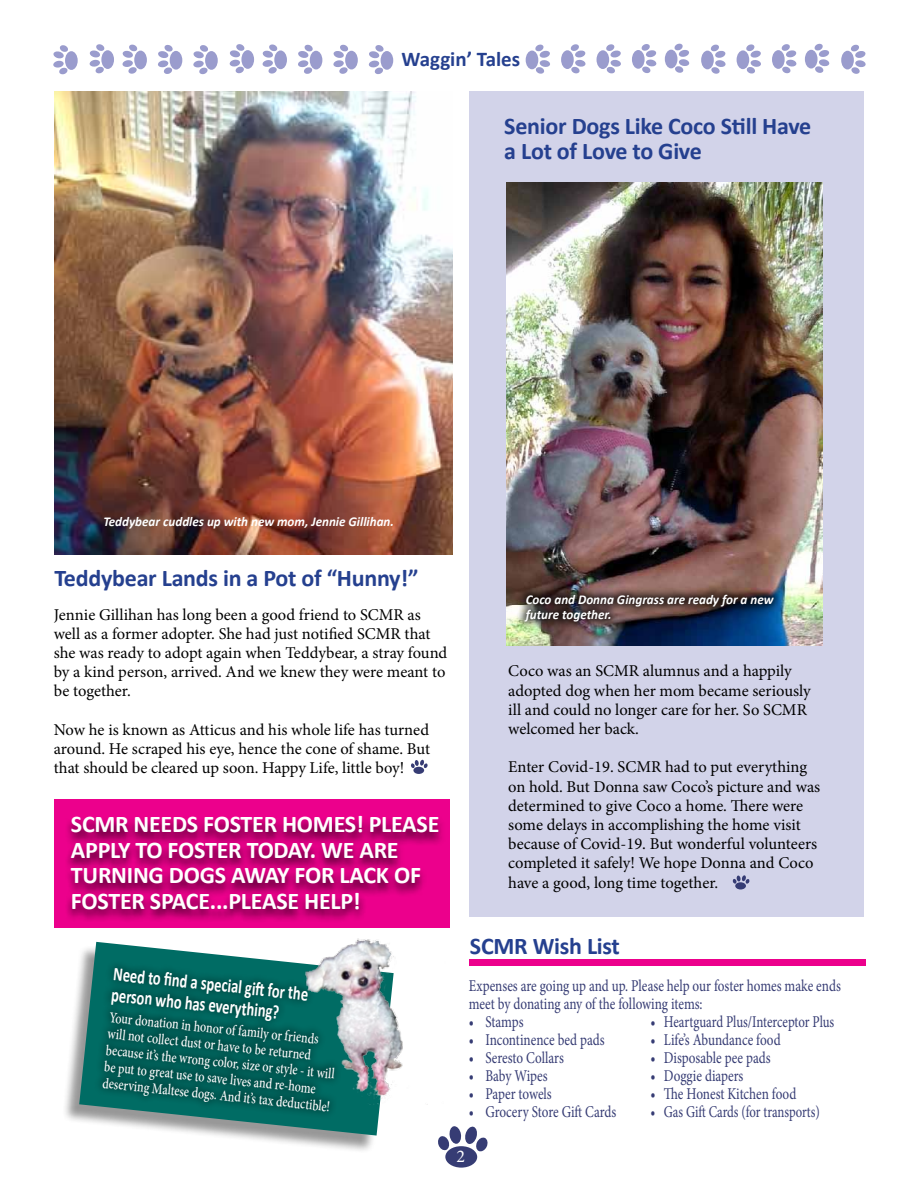
<style>
.page{position:relative;width:918px;height:1188px;background:#fff}
.page>*{position:absolute;margin:0;border:0;box-sizing:border-box;transform-origin:0 0}
.t1{font:700 24px/25.5px "Calibri";letter-spacing:-.01em;color:#fff}
.t2{font:700 24px/25.5px "Calibri";letter-spacing:-.01em;color:#25408f}
.t3{font:700 21px "Calibri";color:#25408f}
.t4{font:700 19.5px/21px "Calibri";color:#fff;scale:.74 1}
.t5{font:18px "Minion Pro";color:#fff}
.t6{font:16.5px/19.2px "Minion Pro";letter-spacing:-.005em;color:#000}
.t7{font:16.5px/18px "Minion Pro";letter-spacing:-.005em;color:#363c74;scale:.8 1}
.t8{font:16.5px "Minion Pro";letter-spacing:-.005em;color:#363c74;scale:.77 1}
.t9{font:500 15px/16.5px "Minion Pro";color:#fff;scale:.8 1}
.t10{font:italic 700 13.5px/15px "Calibri";color:#fff}
</style>
<div class="page">
<img style="left:54px;top:92px;width:398px;height:463px">
<svg style="left:438px;top:1126px;width:50px;height:26px"></svg>
<div style="left:445px;top:1146px;width:32px;height:22px;background:#363c74;border-radius:50%"></div>
<div style="left:469px;top:960px;width:396px;height:6px;background:#ec008c"></div>
<svg style="left:158px;top:45px;width:15px;height:29px"></svg>
<div style="left:170px;top:51px;width:12px;height:19px;background:#9a9ccd;border-radius:50%"></div>
<svg style="left:122px;top:44px;width:16px;height:30px"></svg>
<div style="left:134px;top:51px;width:13px;height:18px;background:#9a9ccd;border-radius:50%"></div>
<svg style="left:89px;top:44px;width:16px;height:30px"></svg>
<div style="left:101px;top:50px;width:13px;height:19px;background:#9a9ccd;border-radius:50%"></div>
<svg style="left:53px;top:45px;width:15px;height:30px"></svg>
<div style="left:65px;top:51px;width:13px;height:19px;background:#9a9ccd;border-radius:50%"></div>
<svg style="left:298px;top:44px;width:15px;height:30px"></svg>
<div style="left:310px;top:51px;width:12px;height:18px;background:#9a9ccd;border-radius:50%"></div>
<svg style="left:262px;top:44px;width:16px;height:30px"></svg>
<div style="left:274px;top:50px;width:13px;height:19px;background:#9a9ccd;border-radius:50%"></div>
<svg style="left:229px;top:44px;width:16px;height:30px"></svg>
<div style="left:241px;top:50px;width:13px;height:19px;background:#9a9ccd;border-radius:50%"></div>
<svg style="left:193px;top:45px;width:15px;height:30px"></svg>
<div style="left:205px;top:51px;width:13px;height:19px;background:#9a9ccd;border-radius:50%"></div>
<svg style="left:369px;top:45px;width:15px;height:29px"></svg>
<div style="left:381px;top:51px;width:12px;height:19px;background:#9a9ccd;border-radius:50%"></div>
<svg style="left:333px;top:44px;width:16px;height:30px"></svg>
<div style="left:345px;top:51px;width:13px;height:18px;background:#9a9ccd;border-radius:50%"></div>
<svg style="left:746px;top:44px;width:15px;height:30px"></svg>
<div style="left:737px;top:50px;width:12px;height:19px;background:#9a9ccd;border-radius:50%"></div>
<svg style="left:781px;top:44px;width:16px;height:30px"></svg>
<div style="left:772px;top:50px;width:13px;height:19px;background:#9a9ccd;border-radius:50%"></div>
<svg style="left:814px;top:43px;width:16px;height:30px"></svg>
<div style="left:805px;top:50px;width:13px;height:19px;background:#9a9ccd;border-radius:50%"></div>
<svg style="left:850px;top:44px;width:16px;height:30px"></svg>
<div style="left:841px;top:51px;width:13px;height:18px;background:#9a9ccd;border-radius:50%"></div>
<svg style="left:606px;top:44px;width:15px;height:30px"></svg>
<div style="left:597px;top:50px;width:12px;height:19px;background:#9a9ccd;border-radius:50%"></div>
<svg style="left:641px;top:44px;width:16px;height:29px"></svg>
<div style="left:632px;top:50px;width:13px;height:19px;background:#9a9ccd;border-radius:50%"></div>
<svg style="left:674px;top:43px;width:16px;height:30px"></svg>
<div style="left:665px;top:50px;width:12px;height:18px;background:#9a9ccd;border-radius:50%"></div>
<svg style="left:710px;top:44px;width:16px;height:30px"></svg>
<div style="left:701px;top:51px;width:13px;height:18px;background:#9a9ccd;border-radius:50%"></div>
<svg style="left:535px;top:44px;width:15px;height:30px"></svg>
<div style="left:526px;top:51px;width:12px;height:18px;background:#9a9ccd;border-radius:50%"></div>
<svg style="left:570px;top:44px;width:16px;height:30px"></svg>
<div style="left:561px;top:50px;width:13px;height:19px;background:#9a9ccd;border-radius:50%"></div>
<div style="left:61px;top:945px;width:330px;height:209px;background:#000;opacity:.41"></div>
<svg style="left:79px;top:942px;width:312px;height:194px"></svg>
<img style="left:297px;top:938px;width:106px;height:166px">
<svg style="left:92px;top:957px;width:257px;height:168px;background:#126660"></svg>
<svg style="left:411px;top:760px;width:17px;height:8px"></svg>
<div style="left:413px;top:767px;width:11px;height:7px;background:#363c74;border-radius:50%"></div>
<div style="left:54px;top:799px;width:396px;height:129px;background:#ec008c"></div>
<div style="left:63px;top:815px;width:383px;height:108px;background:#000;opacity:.75"></div>
<div style="left:469px;top:91px;width:395px;height:825px;background:#d2d3e9"></div>
<svg style="left:733px;top:875px;width:17px;height:9px"></svg>
<div style="left:735px;top:882px;width:11px;height:8px;background:#363c74;border-radius:50%"></div>
<img style="left:506px;top:182px;width:317px;height:463px">
<div style="left:515px;top:585px;width:268px;height:46px;background:#000;opacity:.75"></div>
<p class="t3" style="left:402px;top:46px;width:120px">Waggin’ Tales</p>
<h1 class="t2" style="left:504px;top:112px;width:309px">Senior Dogs Like Coco Still Have a Lot of Love to Give</h1>
<p class="t10" style="left:103px;top:513px;width:292px">Teddybear cuddles up with new mom, Jennie Gillihan.</p>
<h1 class="t2" style="left:54px;top:564px;width:366px">Teddybear Lands in a Pot of “Hunny!”</h1>
<p class="t6" style="left:54px;top:605px;width:395px">Jennie Gillihan has long been a good friend to SCMR as well as a former adopter. She had just notified SCMR that she was ready to adopt again when Teddybear, a stray found by a kind person, arrived. And we knew they were meant to be together.</p>
<p class="t6" style="left:54px;top:720px;width:378px;text-align:justify">Now he is known as Atticus and his whole life has turned around. He scraped his eye, hence the cone of shame. But that should be cleared up soon. Happy Life, little boy!</p>
<h1 class="t1" style="left:71px;top:810px;width:370px">SCMR NEEDS FOSTER HOMES! PLEASE<br>APPLY TO FOSTER TODAY. WE ARE<br>TURNING DOGS AWAY FOR LACK OF<br>FOSTER SPACE...PLEASE HELP!</h1>
<p class="t4" style="left:115px;top:962px;width:266px;rotate:6deg">Need to fi nd a special gift for the person who has everything?</p>
<p class="t9" style="left:110px;top:1009px;width:289px;rotate:6deg">Your donation in honor of family or friends will not collect dust or have to be returned because it’s the wrong color, size or style - it will be put to great use to save lives and re-home deserving Maltese dogs. And it’s tax deductible!</p>
<p class="t10" style="left:526px;top:592px;width:249px">Coco and Donna Gingrass are ready for a new future together.</p>
<p class="t6" style="left:508px;top:662px;width:304px">Coco was an SCMR alumnus and a happily adopted dog when her mom became seriously ill and could no longer care for her. So SCMR welcomed her back.</p>
<p class="t6" style="left:508px;top:758px;width:314px">Enter Covid-19. SCMR had to put everything on hold. But Donna saw Coco’s picture and was determined to give Coco a home. There were some delays in accomplishing the home visit because of Covid-19. But wonderful volunteers completed it safely! We hope Donna and Coco have a good, long time together.</p>
<h1 class="t2" style="left:470px;top:932px;width:152px">SCMR Wish List</h1>
<p class="t7" style="left:469px;top:976px;width:466px">Expenses are going up and up. Please help our foster homes make ends meet by donating any of the following items:</p>
<p class="t7" style="left:469px;top:1012px;width:70px">• Stamps</p>
<p class="t7" style="left:650px;top:1012px;width:231px">• Heartguard Plus/Interceptor Plus</p>
<p class="t7" style="left:469px;top:1030px;width:171px">• Incontinence bed pads</p>
<p class="t7" style="left:650px;top:1030px;width:164px">• Life’s Abundance food</p>
<p class="t7" style="left:469px;top:1048px;width:120px">• Seresto Collars</p>
<p class="t7" style="left:650px;top:1048px;width:152px">• Disposable pee pads</p>
<p class="t7" style="left:469px;top:1066px;width:100px">• Baby Wipes</p>
<p class="t7" style="left:650px;top:1066px;width:118px">• Doggie diapers</p>
<p class="t7" style="left:469px;top:1084px;width:105px">• Paper towels</p>
<p class="t7" style="left:650px;top:1084px;width:184px">• The Honest Kitchen food</p>
<p class="t7" style="left:469px;top:1102px;width:186px">• Grocery Store Gift Cards</p>
<p class="t8" style="left:650px;top:1100px;width:222px">• Gas Gift Cards (for transports)</p>
<p class="t5" style="left:456px;top:1144px;width:10px">2</p>
</div>
